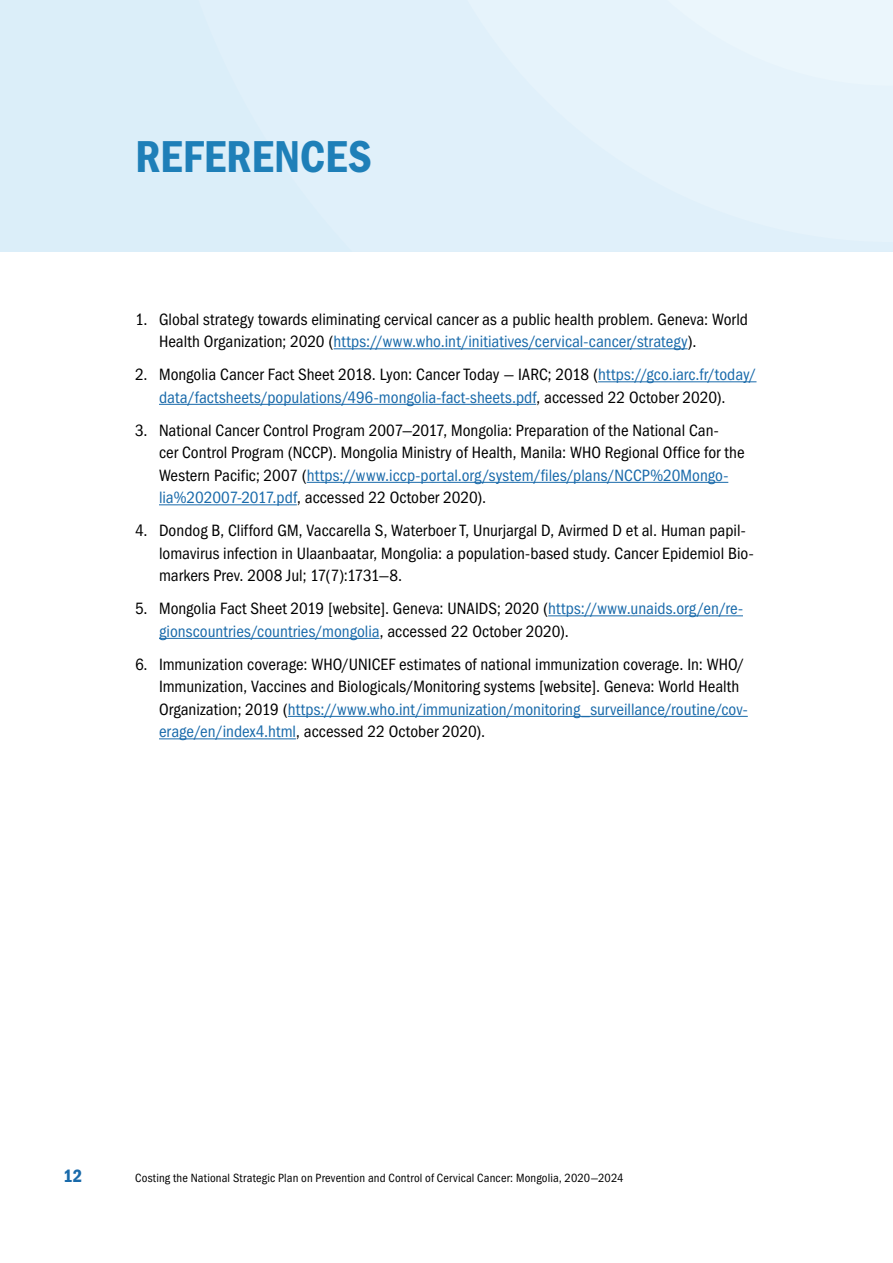
<style>
.page{position:relative;width:893px;height:1263px;background:#fff}
.page>*{position:absolute;margin:0;border:0;box-sizing:border-box;transform-origin:0 0}
.Level1{font:45px "Franklin Gothic Demi Cond C";letter-spacing:.01em;color:#1e7fb8}
.t1{font:18px "Franklin Gothic Demi Cond C";color:#196aaa}
.t2{font:16.5px/22.5px "Franklin Gothic Book Cond C";color:#000}
.t3{font:16.5px/22.5px "Franklin Gothic Book Cond C";color:#196aaa;text-align:center}
.t4{font:12px "Franklin Gothic Book Cond C";letter-spacing:.015em;color:#000}
.s1{color:#196aaa}
.s2{color:#000}
</style>
<div class="page">
<div style="left:0;top:0;width:893px;height:252px;background:#dbeef9"></div>
<div style="left:468px;top:0;width:425px;height:242px;background:#e6f3fb"></div>
<div style="left:655px;top:0;width:238px;height:86px;background:#ebf6fc"></div>
<hr style="left:334px;top:348px;width:354px;height:1px;background:#196aaa">
<hr style="left:598px;top:381px;width:158px;height:1px;background:#196aaa">
<hr style="left:159px;top:404px;width:377px;height:1px;background:#196aaa">
<hr style="left:307px;top:482px;width:421px;height:1px;background:#196aaa">
<hr style="left:159px;top:504px;width:138px;height:1px;background:#196aaa">
<hr style="left:548px;top:615px;width:195px;height:1px;background:#196aaa">
<hr style="left:159px;top:638px;width:220px;height:1px;background:#196aaa">
<hr style="left:288px;top:716px;width:460px;height:1px;background:#196aaa">
<hr style="left:159px;top:738px;width:137px;height:1px;background:#196aaa">
<p class="Level1" style="left:135px;top:131px;width:238px">REFERENCES</p>
<p class="t2" style="left:159px;top:308px;width:590px;text-indent:-24px">1. Global strategy towards eliminating cervical cancer as a public health problem. Geneva: World<br>Health Organization; 2020 (<span class="s1">https://www.who.int/initiatives/cervical-cancer/strategy</span>).</p>
<p class="t3" style="left:135px;top:363px;width:623px"><span class="s2">2. Mongolia Cancer Fact Sheet 2018. Lyon: Cancer Today — IARC; 2018 (</span>https://gco.iarc.fr/today/ data/factsheets/populations/496-mongolia-fact-sheets.pdf<span class="s2">, accessed 22 October 2020).</span></p>
<p class="t2" style="left:159px;top:419px;width:587px;text-indent:-24px">3. National Cancer Control Program 2007—2017, Mongolia: Preparation of the National Can-<br>cer Control Program (NCCP). Mongolia Ministry of Health, Manila: WHO Regional Office for the Western Pacific; 2007 (<span class="s1">https://www.iccp-portal.org/system/files/plans/NCCP%20Mongo&shy;lia%202007-2017.pdf</span>, accessed 22 October 2020).</p>
<p class="t2" style="left:159px;top:519px;width:596px;text-indent:-24px">4. Dondog B, Clifford GM, Vaccarella S, Waterboer T, Unurjargal D, Avirmed D et al. Human papil&shy;lomavirus infection in Ulaanbaatar, Mongolia: a population-based study. Cancer Epidemiol Bio&shy;markers Prev. 2008 Jul; 17(7):1731—8.</p>
<p class="t2" style="left:159px;top:597px;width:585px;text-indent:-24px">5. Mongolia Fact Sheet 2019 [website]. Geneva: UNAIDS; 2020 (<span class="s1">https://www.unaids.org/en/re&shy;gionscountries/countries/mongolia</span>, accessed 22 October 2020).</p>
<p class="t2" style="left:159px;top:653px;width:590px;text-indent:-24px">6. Immunization coverage: WHO/UNICEF estimates of national immunization coverage. In: WHO/ Immunization, Vaccines and Biologicals/Monitoring systems [website]. Geneva: World Health Organization; 2019 (<span class="s1">https://www.who.int/immunization/monitoring_surveillance/routine/cov&shy;erage/en/index4.html</span>, accessed 22 October 2020).</p>
<p class="t1" style="left:63px;top:1166px;width:21px">12</p>
<p class="t4" style="left:135px;top:1171px;width:490px">Costing the National Strategic Plan on Prevention and Control of Cervical Cancer: Mongolia, 2020—2024</p>
</div>
